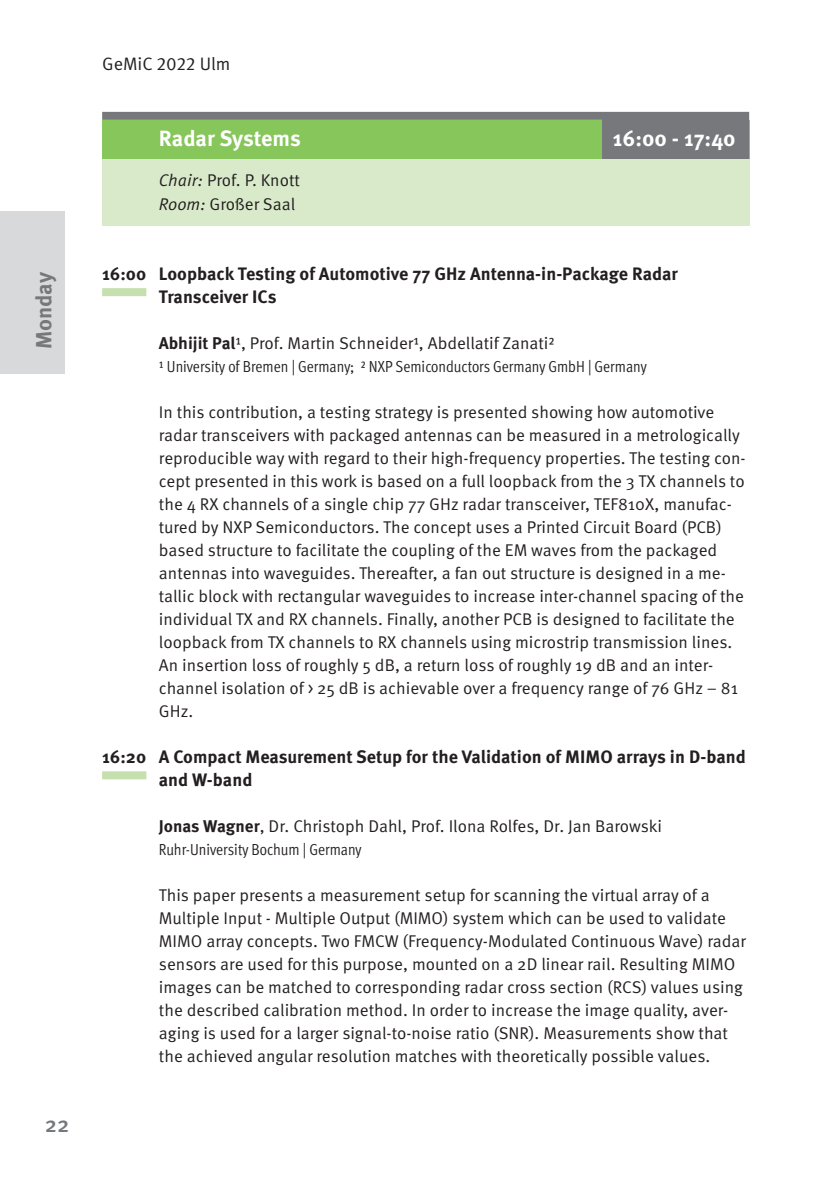
<style>
.page{position:relative;width:840px;height:1191px;background:#fff}
.page>*{position:absolute;margin:0;border:0;box-sizing:border-box;transform-origin:0 0}
.t1{font:700 22px "Meta OT";letter-spacing:-.005em;color:#fff}
.t2{font:700 22px "Meta OT";color:#76787b}
.t3{font:500 22px "Meta OT";color:#76787b}
.t4{font:700 18px/23px "Meta OT";color:#231f20}
.t5{font:18px "Meta OT Norm";color:#231f20}
.t6{font:17px/23px "Meta OT Norm";color:#231f20}
.t7{font:16px "Meta OT Cond Norm";color:#231f20}
.s1{font-family:"Meta OT Norm Ita"}
.s2{font-family:"Meta OT";font-weight:700}
</style>
<div class="page">
<div style="left:102px;top:120px;width:646px;height:43px;background:#86c65a"></div>
<div style="left:102px;top:159px;width:646px;height:67px;background:#d9eaca"></div>
<div style="left:602px;top:118px;width:146px;height:41px;background:#76787b"></div>
<div style="left:0;top:211px;width:65px;height:163px;background:#d8d9db"></div>
<div style="left:102px;top:288px;width:44px;height:8px;background:#c5e0ae"></div>
<div style="left:102px;top:771px;width:44px;height:8px;background:#c5e0ae"></div>
<div style="left:102px;top:112px;width:646px;height:8px;background:#76787b"></div>
<p class="t5" style="left:102px;top:53px;width:130px">GeMiC 2022 Ulm</p>
<p class="t1" style="left:159px;top:124px;width:143px">Radar Systems</p>
<p class="t1" style="left:612px;top:124px;width:124px">16:00 - 17:40</p>
<p class="t6" style="left:159px;top:168px;width:142px;line-height:24px"><span class="s1">Chair:</span> Prof. P. Knott<br><span class="s1">Room:</span> Großer Saal</p>
<p class="t2" style="left:30px;top:349px;width:79px;rotate:-90deg">Monday</p>
<p class="t4" style="left:159px;top:262px;width:520px;text-indent:-57px">16:00 Loopback Testing of Automotive 77 GHz Antenna-in-Package Radar<br>Transceiver ICs</p>
<p class="t6" style="left:159px;top:332px;width:397px"><span class="s2">Abhijit Pal</span>1, Prof. Martin Schneider1, Abdellatif Zanati2</p>
<p class="t7" style="left:159px;top:357px;width:489px">1 University of Bremen | Germany; 2 NXP Semiconductors Germany GmbH | Germany</p>
<p class="t6" style="left:159px;top:401px;width:588px">In this contribution, a testing strategy is presented showing how automotive radar transceivers with packaged antennas can be measured in a metrologically reproducible way with regard to their high-frequency properties. The testing con&shy;cept presented in this work is based on a full loopback from the 3 TX channels to the 4 RX channels of a single chip 77 GHz radar transceiver, TEF810X, manufac&shy;tured by NXP Semiconductors. The concept uses a Printed Circuit Board (PCB) based structure to facilitate the coupling of the EM waves from the packaged antennas into waveguides. Thereafter, a fan out structure is designed in a me&shy;tallic block with rectangular waveguides to increase inter-channel spacing of the individual TX and RX channels. Finally, another PCB is designed to facilitate the loopback from TX channels to RX channels using microstrip transmission lines.<br>An insertion loss of roughly 5 dB, a return loss of roughly 19 dB and an inter&shy;channel isolation of &gt; 25 dB is achievable over a frequency range of 76 GHz − 81<br>GHz.</p>
<p class="t4" style="left:159px;top:745px;width:588px;text-indent:-57px">16:20 A Compact Measurement Setup for the Validation of MIMO arrays in D-band and W-band</p>
<p class="t6" style="left:159px;top:815px;width:504px"><span class="s2">Jonas Wagner</span>, Dr. Christoph Dahl, Prof. Ilona Rolfes, Dr. Jan Barowski</p>
<p class="t7" style="left:159px;top:840px;width:204px">Ruhr-University Bochum | Germany</p>
<p class="t6" style="left:159px;top:884px;width:588px">This paper presents a measurement setup for scanning the virtual array of a Multiple Input - Multiple Output (MIMO) system which can be used to validate MIMO array concepts. Two FMCW (Frequency-Modulated Continuous Wave) radar sensors are used for this purpose, mounted on a 2D linear rail. Resulting MIMO images can be matched to corresponding radar cross section (RCS) values using the described calibration method. In order to increase the image quality, aver&shy;aging is used for a larger signal-to-noise ratio (SNR). Measurements show that the achieved angular resolution matches with theoretically possible values.</p>
<p class="t3" style="left:45px;top:1110px;width:26px">22</p>
</div>
